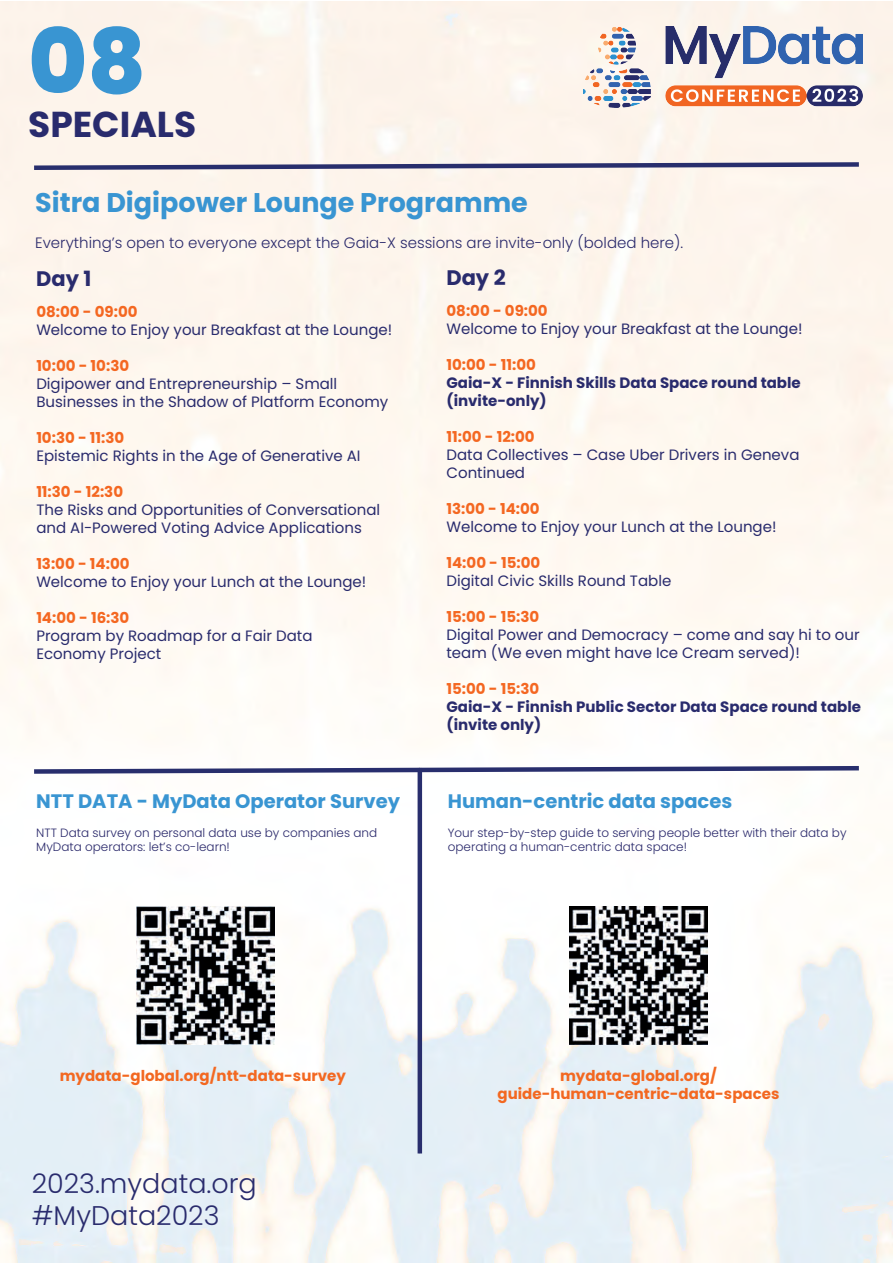
<style>
.page{position:relative;width:893px;height:1263px;background:#fff}
.page>*{position:absolute;margin:0;border:0;box-sizing:border-box;transform-origin:0 0}
.t1{font:800 90px "Poppins";color:#3995d2}
.t2{font:700 36px "Poppins";color:#292b6d}
.t3{font:700 27px "Poppins";color:#3995d2}
.t4{font:300 27px/32.4px "Poppins";color:#292b6d}
.t5{font:700 21px "Poppins";color:#292b6d}
.t6{font:700 19.5px "Poppins";color:#3995d2}
.t7{font:15px/18px "Poppins";color:#292b6d}
.t8{font:700 15px "Poppins";color:#f46721}
.t9{font:700 15px/18px "Poppins";color:#292b6d}
.t10{font:700 15px/18px "Poppins";color:#f36821;text-align:center}
.t11{font:300 15px "Poppins";color:#2a296b}
.t12{font:300 12px/14.4px "Poppins";color:#2a296b}
</style>
<div class="page">
<img style="left:0;top:1px;width:893px;height:1261px">
<img style="left:584px;top:26px;width:278px;height:82px">
<svg style="left:30px;top:160px;width:833px;height:12px;background:#adaabc"></svg>
<svg style="left:30px;top:764px;width:833px;height:12px"></svg>
<hr style="left:418px;top:768px;width:4px;height:385px;background:#282e6d">
<img style="left:137px;top:907px;width:137px;height:137px">
<img style="left:570px;top:907px;width:137px;height:137px">
<h1 class="t1" style="left:28px;top:10px;width:119px">08</h1>
<h2 class="t2" style="left:28px;top:103px;width:169px">SPECIALS</h2>
<h3 class="t3" style="left:35px;top:187px;width:494px">Sitra Digipower Lounge Programme</h3>
<p class="t11" style="left:35px;top:234px;width:650px">Everything’s open to everyone except the Gaia-X sessions are invite-only (bolded here).</p>
<h3 class="t5" style="left:36px;top:267px;width:57px">Day 1</h3>
<p class="t8" style="left:36px;top:303px;width:103px">08:00 - 09:00</p>
<p class="t7" style="left:36px;top:321px;width:357px">Welcome to Enjoy your Breakfast at the Lounge!</p>
<p class="t8" style="left:36px;top:357px;width:94px">10:00 - 10:30</p>
<p class="t7" style="left:36px;top:375px;width:353px">Digipower and Entrepreneurship – Small<br>Businesses in the Shadow of Platform Economy</p>
<p class="t8" style="left:36px;top:429px;width:89px">10:30 - 11:30</p>
<p class="t7" style="left:36px;top:447px;width:326px">Epistemic Rights in the Age of Generative AI</p>
<p class="t8" style="left:36px;top:483px;width:88px">11:30 - 12:30</p>
<p class="t7" style="left:36px;top:501px;width:345px">The Risks and Opportunities of Conversational and AI-Powered Voting Advice Applications</p>
<p class="t8" style="left:36px;top:555px;width:95px">13:00 - 14:00</p>
<p class="t7" style="left:36px;top:573px;width:332px">Welcome to Enjoy your Lunch at the Lounge!</p>
<p class="t8" style="left:36px;top:609px;width:94px">14:00 - 16:30</p>
<p class="t7" style="left:36px;top:627px;width:278px">Program by Roadmap for a Fair Data<br>Economy Project</p>
<h3 class="t6" style="left:36px;top:790px;width:365px">NTT DATA - MyData Operator Survey</h3>
<p class="t12" style="left:36px;top:825px;width:342px">NTT Data survey on personal data use by companies and<br>MyData operators: let’s co-learn!</p>
<h3 class="t5" style="left:446px;top:266px;width:61px">Day 2</h3>
<p class="t8" style="left:446px;top:302px;width:103px">08:00 - 09:00</p>
<p class="t7" style="left:446px;top:320px;width:357px">Welcome to Enjoy your Breakfast at the Lounge!</p>
<p class="t8" style="left:446px;top:356px;width:91px">10:00 - 11:00</p>
<p class="t9" style="left:446px;top:374px;width:356px">Gaia-X - Finnish Skills Data Space round table (invite-only)</p>
<p class="t8" style="left:446px;top:428px;width:90px">11:00 - 12:00</p>
<p class="t7" style="left:446px;top:446px;width:354px">Data Collectives – Case Uber Drivers in Geneva<br>Continued</p>
<p class="t8" style="left:446px;top:500px;width:95px">13:00 - 14:00</p>
<p class="t7" style="left:446px;top:518px;width:332px">Welcome to Enjoy your Lunch at the Lounge!</p>
<p class="t8" style="left:446px;top:554px;width:95px">14:00 - 15:00</p>
<p class="t7" style="left:446px;top:572px;width:226px">Digital Civic Skills Round Table</p>
<p class="t8" style="left:446px;top:608px;width:94px">15:00 - 15:30</p>
<p class="t7" style="left:446px;top:626px;width:415px">Digital Power and Democracy – come and say hi to our team (We even might have Ice Cream served)!</p>
<p class="t8" style="left:446px;top:680px;width:94px">15:00 - 15:30</p>
<p class="t9" style="left:446px;top:698px;width:416px">Gaia-X - Finnish Public Sector Data Space round table (invite only)</p>
<h3 class="t6" style="left:448px;top:790px;width:286px">Human-centric data spaces</h3>
<p class="t12" style="left:448px;top:825px;width:400px">Your step-by-step guide to serving people better with their data by operating a human-centric data space!</p>
<p class="t10" style="left:60px;top:1067px;width:288px">mydata-global.org/ntt-data-survey</p>
<h3 class="t4" style="left:32px;top:1167px;width:227px">2023.mydata.org #MyData2023</h3>
<p class="t10" style="left:497px;top:1067px;width:283px">mydata-global.org/ guide-human-centric-data-spaces</p>
</div>
